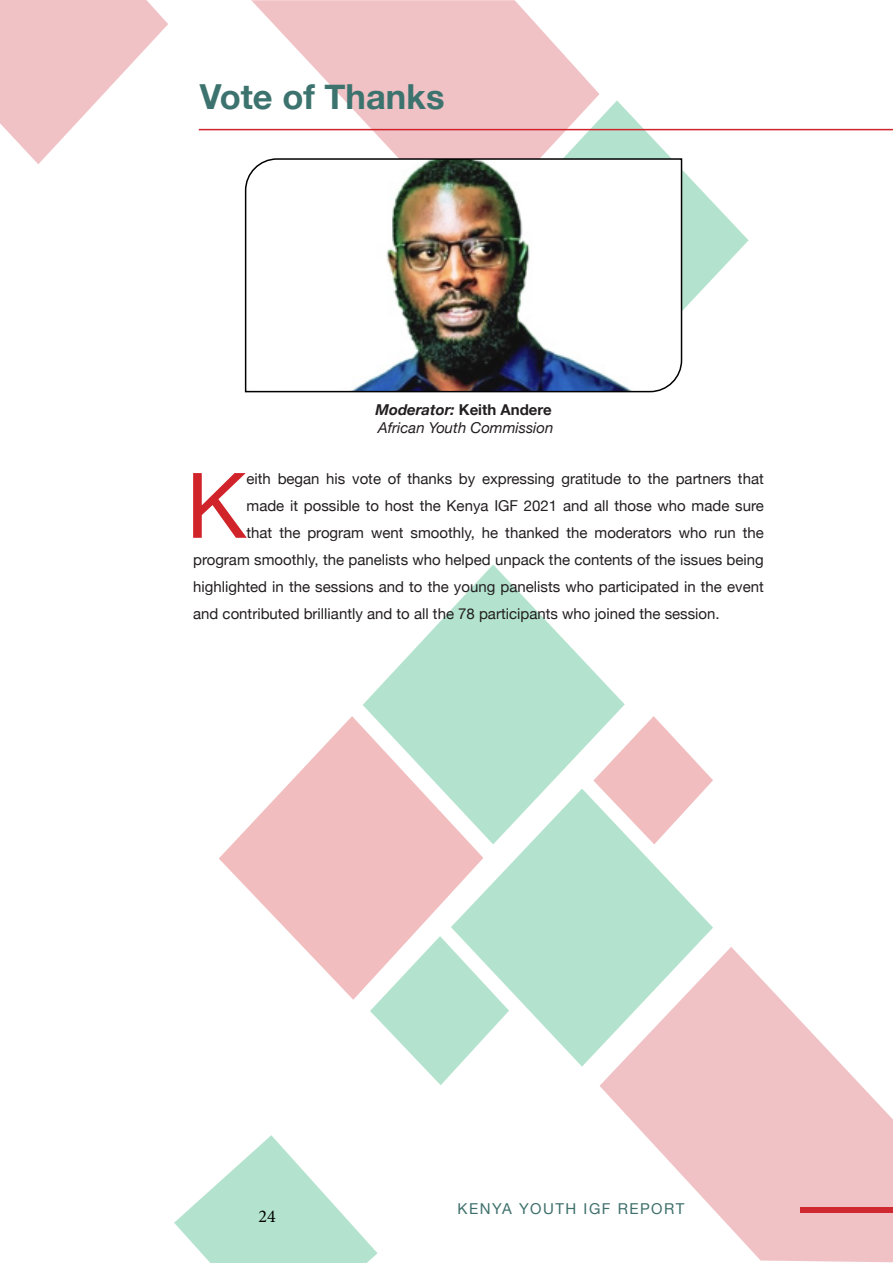
<style>
.page{position:relative;width:893px;height:1263px;background:#fff}
.page>*{position:absolute;margin:0;border:0;box-sizing:border-box;transform-origin:0 0}
.t1{font:90.6px "Helvetica Neue";color:#d1232a}
.t2{font:700 34.5px "Helvetica Neue";color:#3d736e}
.t3{font:18px "Minion Pro";color:#000}
.t4{font:15px "Helvetica Neue";color:#231f20}
.t5{font:italic 15px "Helvetica Neue";color:#231f20}
.t6{font:700 15px "Helvetica Neue";color:#231f20}
.t7{font:15px "Helvetica Neue";letter-spacing:.1em;color:#3e706b}
.s1{font-style:italic}
</style>
<div class="page">
<svg style="left:174px;top:1135px;width:204px;height:128px"></svg>
<svg style="left:251px;top:0;width:348px;height:157px;fill:#f0c2c6"></svg>
<svg style="left:0;top:0;width:168px;height:164px"></svg>
<svg style="left:486px;top:100px;width:263px;height:210px"></svg>
<svg style="left:625px;top:716px;width:88px;height:72px"></svg>
<svg style="left:370px;top:1000px;width:87px;height:85px"></svg>
<svg style="left:219px;top:716px;width:232px;height:284px;fill:#f1bdbf"></svg>
<svg style="left:451px;top:788px;width:262px;height:279px;fill:#b3e3ce"></svg>
<svg style="left:599px;top:947px;width:294px;height:316px;fill:#f0c2c6"></svg>
<svg style="left:363px;top:564px;width:262px;height:280px;fill:#b3e3ce"></svg>
<hr style="left:199px;top:129px;width:694px;height:1px;background:#d1232a">
<img style="left:244px;top:157px;width:439px;height:236px">
<p class="t2" style="left:200px;top:69px;width:246px">Vote of Thanks</p>
<p class="t6" style="left:375px;top:398px;width:178px"><span class="s1">Moderator:</span> Keith Andere</p>
<p class="t5" style="left:378px;top:417px;width:177px">African Youth Commission</p>
<p class="t1" style="left:186px;top:440px;width:62px">K</p>
<p class="t4" style="left:247px;top:468px;width:519px">eith began his vote of thanks by expressing gratitude to the partners that</p>
<p class="t4" style="left:247px;top:495px;width:519px">made it possible to host the Kenya IGF 2021 and all those who made sure</p>
<p class="t4" style="left:247px;top:522px;width:519px">that the program went smoothly, he thanked the moderators who run the</p>
<p class="t4" style="left:193px;top:549px;width:572px">program smoothly, the panelists who helped unpack the contents of the issues being</p>
<p class="t4" style="left:193px;top:576px;width:572px">highlighted in the sessions and to the young panelists who participated in the event</p>
<p class="t4" style="left:193px;top:603px;width:528px">and contributed brilliantly and to all the 78 participants who joined the session.</p>
<p class="t3" style="left:258px;top:1204px;width:19px">24</p>
<p class="t7" style="left:458px;top:1198px;width:228px">KENYA YOUTH IGF REPORT</p>
</div>
